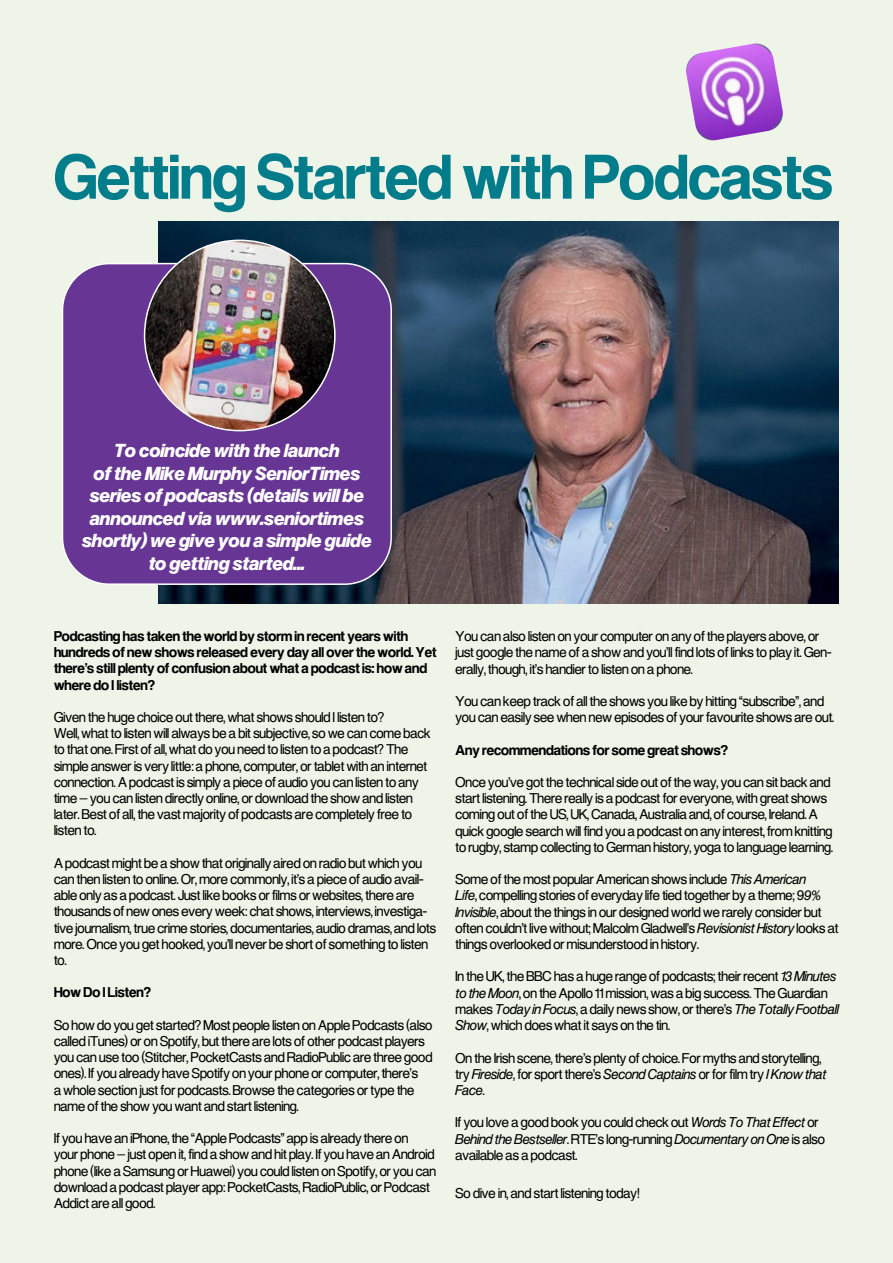
<style>
.page{position:relative;width:893px;height:1263px;background:#eef4e8}
.page>*{position:absolute;margin:0;border:0;box-sizing:border-box;transform-origin:0 0}
.t1{font:500 60px "Europa SH";color:#007c8a}
.t2{font:18px/22.5px "Europa SH Dem Ita";color:#fff;text-align:center}
.t3{font:13.5px/16.2px "Europa SH";color:#000}
.t4{font:500 13.5px/16.2px "Europa SH";color:#000}
.s1{font-style:italic}
</style>
<div class="page">
<img style="left:686px;top:44px;width:97px;height:97px">
<img style="left:159px;top:221px;width:680px;height:383px">
<div style="left:63px;top:264px;width:328px;height:320px;background:#673694;border-radius:47px"></div>
<div style="left:62px;top:263px;width:330px;height:322px;border:2px solid #fff;border-radius:47px"></div>
<img style="left:145px;top:240px;width:190px;height:191px;border-radius:95px">
<h1 class="t1" style="left:54px;top:142px;width:780px">Getting Started with Podcasts</h1>
<h2 class="t2" style="left:82px;top:440px;width:291px">To coincide with the launch<br>of the Mike Murphy SeniorTimes series of podcasts (details will be announced via www.seniortimes shortly) we give you a simple guide to getting started...</h2>
<p class="t4" style="left:54px;top:628px;width:384px">Podcasting has taken the world by storm in recent years with hundreds of new shows released every day all over the world. Yet there’s still plenty of confusion about what a podcast is: how and where do I listen?</p>
<p class="t3" style="left:54px;top:709px;width:378px">Given the huge choice out there, what shows should I listen to?<br>Well, what to listen will always be a bit subjective, so we can come back to that one. First of all, what do you need to listen to a podcast? The simple answer is very little: a phone, computer, or tablet with an internet connection. A podcast is simply a piece of audio you can listen to any time – you can listen directly online, or download the show and listen later. Best of all, the vast majority of podcasts are completely free to listen to.</p>
<p class="t3" style="left:54px;top:855px;width:384px">A podcast might be a show that originally aired on radio but which you can then listen to online. Or, more commonly, it’s a piece of audio avail&shy;able only as a podcast. Just like books or films or websites, there are thousands of new ones every week: chat shows, interviews, investiga&shy;tive journalism, true crime stories, documentaries, audio dramas, and lots more. Once you get hooked, you’ll never be short of something to listen to.</p>
<p class="t4" style="left:54px;top:984px;width:98px">How Do I Listen?</p>
<p class="t3" style="left:54px;top:1017px;width:380px">So how do you get started? Most people listen on Apple Podcasts (also called iTunes) or on Spotify, but there are lots of other podcast players you can use too (Stitcher, PocketCasts and RadioPublic are three good ones). If you already have Spotify on your phone or computer, there’s<br>a whole section just for podcasts. Browse the categories or type the name of the show you want and start listening.</p>
<p class="t3" style="left:54px;top:1130px;width:384px">If you have an iPhone, the “Apple Podcasts” app is already there on<br>your phone – just open it, find a show and hit play. If you have an Android phone (like a Samsung or Huawei) you could listen on Spotify, or you can download a podcast player app: PocketCasts, RadioPublic, or Podcast Addict are all good.</p>
<p class="t3" style="left:455px;top:628px;width:377px">You can also listen on your computer on any of the players above, or just google the name of a show and you’ll find lots of links to play it. Gen&shy;erally, though, it’s handier to listen on a phone.</p>
<p class="t3" style="left:455px;top:693px;width:380px">You can keep track of all the shows you like by hitting “subscribe”, and you can easily see when new episodes of your favourite shows are out.</p>
<p class="t4" style="left:455px;top:742px;width:274px">Any recommendations for some great shows?</p>
<p class="t3" style="left:455px;top:774px;width:379px">Once you’ve got the technical side out of the way, you can sit back and start listening. There really is a podcast for everyone, with great shows coming out of the US, UK, Canada, Australia and, of course, Ireland. A quick google search will find you a podcast on any interest, from knitting to rugby, stamp collecting to German history, yoga to language learning.</p>
<p class="t3" style="left:455px;top:871px;width:384px">Some of the most popular American shows include <span class="s1">This American<br>Life</span>, compelling stories of everyday life tied together by a theme; 9<span class="s1">9% Invisible</span>, about the things in our designed world we rarely consider but often couldn’t live without; Malcolm Gladwell’s <span class="s1">Revisionist History</span> looks at things overlooked or misunderstood in history.</p>
<p class="t3" style="left:455px;top:968px;width:385px">In the UK, the BBC has a huge range of podcasts; their recent <span class="s1">13 Minutes to the Moon</span>, on the Apollo 11 mission, was a big success. The Guardian makes <span class="s1">Today in Focus</span>, a daily news show, or there’s <span class="s1">The Totally Football Show</span>, which does what it says on the tin.</p>
<p class="t3" style="left:455px;top:1049px;width:372px">On the Irish scene, there’s plenty of choice. For myths and storytelling, try <span class="s1">Fireside</span>, for sport there’s <span class="s1">Second Captains</span> or for film try <span class="s1">I Know that<br>Face</span>.</p>
<p class="t3" style="left:455px;top:1114px;width:371px">If you love a good book you could check out <span class="s1">Words To That Effect</span> or<br><span class="s1">Behind the Bestseller</span>. RTE’s long-running <span class="s1">Documentary on One</span> is also available as a podcast.</p>
<p class="t3" style="left:455px;top:1184px;width:186px">So dive in, and start listening today!</p>
</div>
